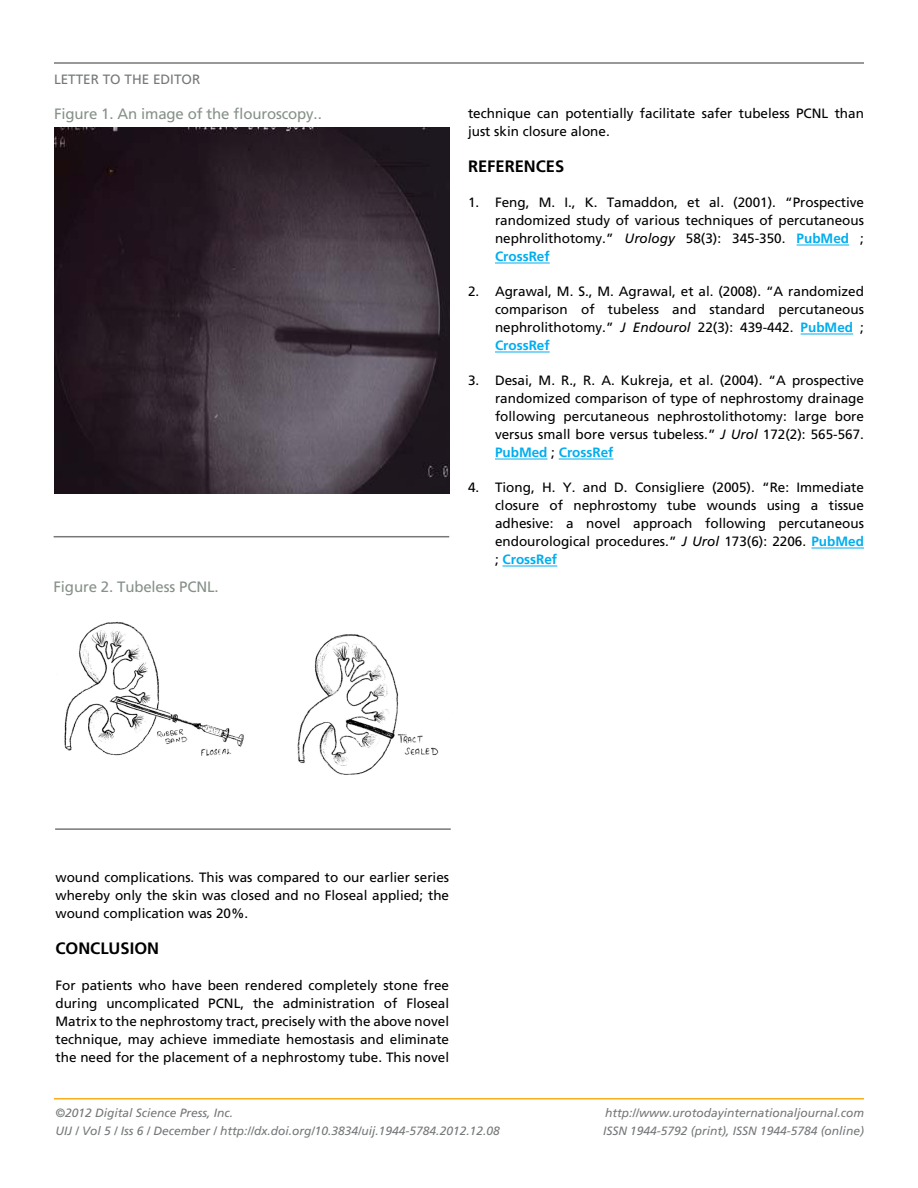
<style>
.page{position:relative;width:918px;height:1188px;background:#fff}
.page>*{position:absolute;margin:0;border:0;box-sizing:border-box;transform-origin:0 0}
.t1{font:700 16.5px "Frutiger";color:#000}
.t2{font:15px "Frutiger";letter-spacing:-.01em;color:#869188}
.t3{font:13.5px/18px "Frutiger";color:#000;text-align:justify}
.t4{font:13.5px "Frutiger";color:#757779}
.t5{font:italic 12px/18px "Frutiger";color:#757779}
.s1{font-style:italic}
.s2{font-weight:700;color:#00aeef}
</style>
<div class="page">
<hr style="left:54px;top:1098px;width:810px;height:2px;background:#fcaf1a">
<hr style="left:54px;top:62px;width:810px;height:2px;background:#757779">
<img style="left:55px;top:127px;width:395px;height:366px">
<hr style="left:54px;top:536px;width:395px;height:1px;background:#757779">
<hr style="left:55px;top:828px;width:396px;height:2px;background:#757779">
<hr style="left:797px;top:245px;width:52px;height:1px;background:#00aeef">
<hr style="left:495px;top:263px;width:55px;height:1px;background:#00aeef">
<hr style="left:801px;top:334px;width:52px;height:1px;background:#00aeef">
<hr style="left:495px;top:352px;width:55px;height:1px;background:#00aeef">
<hr style="left:495px;top:459px;width:53px;height:1px;background:#00aeef">
<hr style="left:559px;top:459px;width:55px;height:1px;background:#00aeef">
<hr style="left:811px;top:548px;width:53px;height:1px;background:#00aeef">
<hr style="left:503px;top:566px;width:54px;height:1px;background:#00aeef">
<img style="left:64px;top:621px;width:375px;height:154px">
<p class="t4" style="left:54px;top:72px;width:148px">Letter to the editor</p>
<p class="t2" style="left:54px;top:105px;width:269px">Figure 1. An image of the flouroscopy..</p>
<p class="t2" style="left:54px;top:578px;width:166px">Figure 2. Tubeless PCNL.</p>
<p class="t3" style="left:468px;top:105px;width:397px">technique can potentially facilitate safer tubeless PCNL than just skin closure alone.</p>
<p class="t1" style="left:468px;top:157px;width:98px">REFERENCES</p>
<p class="t3" style="left:495px;top:194px;width:371px;text-indent:-27px">1. Feng, M. I., K. Tamaddon, et al. (2001). “Prospective randomized study of various techniques of percutaneous nephrolithotomy.” <span class="s1">Urology</span> 58(3): 345-350. <span class="s2">PubMed</span> ; <span class="s2">CrossRef</span></p>
<p class="t3" style="left:495px;top:283px;width:371px;text-indent:-27px">2. Agrawal, M. S., M. Agrawal, et al. (2008). “A randomized comparison of tubeless and standard percutaneous nephrolithotomy.” <span class="s1">J Endourol</span> 22(3): 439-442. <span class="s2">PubMed</span> ; <span class="s2">CrossRef</span></p>
<p class="t3" style="left:495px;top:372px;width:371px;text-indent:-27px">3. Desai, M. R., R. A. Kukreja, et al. (2004). “A prospective randomized comparison of type of nephrostomy drainage following percutaneous nephrostolithotomy: large bore versus small bore versus tubeless.” <span class="s1">J Urol</span> 172(2): 565-567.<br><span class="s2">PubMed</span> ; <span class="s2">CrossRef</span></p>
<p class="t3" style="left:495px;top:479px;width:371px;text-indent:-27px">4. Tiong, H. Y. and D. Consigliere (2005). “Re: Immediate closure of nephrostomy tube wounds using a tissue adhesive: a novel approach following percutaneous endourological procedures.” <span class="s1">J Urol</span> 173(6): 2206. <span class="s2">PubMed </span>; <span class="s2">CrossRef</span></p>
<p class="t3" style="left:56px;top:869px;width:395px">wound complications. This was compared to our earlier series whereby only the skin was closed and no Floseal applied; the wound complication was 20%.</p>
<p class="t1" style="left:56px;top:939px;width:105px">CONCLUSION</p>
<p class="t3" style="left:56px;top:977px;width:395px">For patients who have been rendered completely stone free during uncomplicated PCNL, the administration of Floseal Matrix to the nephrostomy tract, precisely with the above novel technique, may achieve immediate hemostasis and eliminate the need for the placement of a nephrostomy tube. This novel</p>
<p class="t5" style="left:56px;top:1104px;width:446px">©2012 Digital Science Press, Inc.<br>UIJ / Vol 5 / Iss 6 / December / http://dx.doi.org/10.3834/uij.1944-5784.2012.12.08</p>
<p class="t5" style="left:603px;top:1104px;width:262px">http://www.urotodayinternationaljournal.com<br>ISSN 1944-5792 (print), ISSN 1944-5784 (online)</p>
</div>
